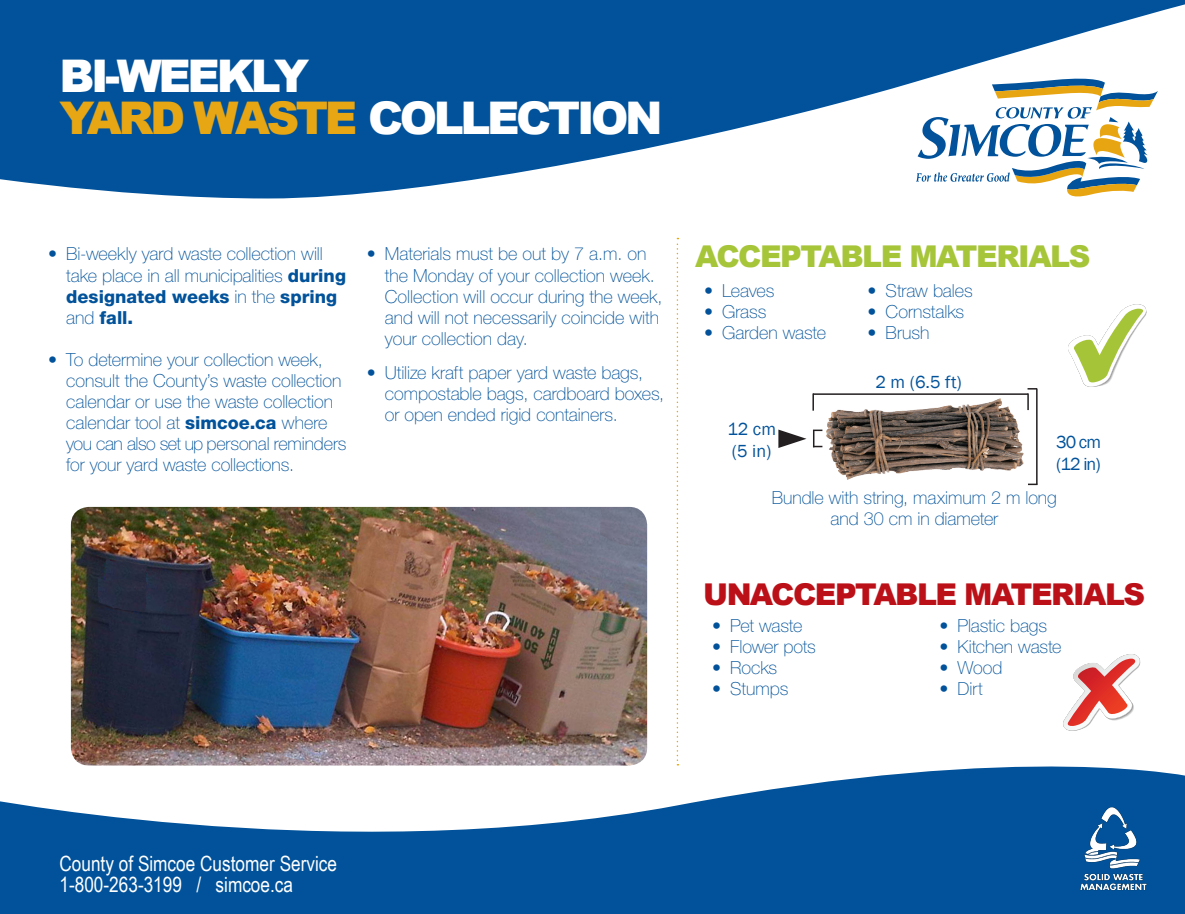
<style>
.page{position:relative;width:1185px;height:914px;background:#fff}
.page>*{position:absolute;margin:0;border:0;box-sizing:border-box;transform-origin:0 0}
.t1{font:900 45px/42px "Arial";letter-spacing:-.075em;color:#fff}
.t2{font:900 30px "Arial";letter-spacing:-.05em;color:#bb1018}
.t3{font:900 30px "Arial";letter-spacing:-.05em;color:#a6c539}
.t4{font:21px "Arial Narrow";color:#fff}
.Text__Maps{font:100 18px/21px "Helvetica Neue LT Std";color:#01529a}
.t5{font:18px/21.6px "Franklin Gothic";letter-spacing:-.025em;color:#01529a}
.s1{color:#e7a614}
.s2{font-weight:800}
</style>
<div class="page">
<svg style="left:0;top:739px;width:1185px;height:175px;fill:#01529a"></svg>
<svg style="left:0;top:0;width:1185px;height:198px;fill:#01529a"></svg>
<img style="left:71px;top:507px;width:576px;height:258px">
<svg style="left:676px;top:238px;width:2px;height:527px"></svg>
<img style="left:1076px;top:801px;width:78px;height:98px">
<img style="left:816px;top:398px;width:213px;height:82px">
<svg style="left:778px;top:429px;width:28px;height:19px"></svg>
<hr style="left:813px;top:393px;width:215px;height:2px;background:#231f20">
<svg style="left:812px;top:393px;width:2px;height:17px"></svg>
<svg style="left:813px;top:429px;width:9px;height:18px"></svg>
<svg style="left:1027px;top:388px;width:9px;height:22px"></svg>
<hr style="left:1036px;top:388px;width:1px;height:96px;background:#231f20">
<svg style="left:1028px;top:483px;width:9px;height:2px"></svg>
<svg style="left:1068px;top:304px;width:79px;height:83px"></svg>
<svg style="left:1063px;top:654px;width:77px;height:77px"></svg>
<svg style="left:1163px;top:884px;width:8px;height:30px"></svg>
<p class="t1" style="left:59px;top:53px;width:605px">BI-WEEKLY<br><span class="s1">YARD WASTE</span> COLLECTION</p>
<p class="Text__Maps" style="left:66px;top:243px;width:281px;text-indent:-18px">• Bi-weekly yard waste collection will take place in all municipalities <span class="s2">during designated weeks</span> in the <span class="s2">spring </span>and <span class="s2">fall.</span></p>
<p class="Text__Maps" style="left:66px;top:348px;width:282px;text-indent:-18px">• To determine your collection week, consult the County’s waste collection calendar or use the waste collection calendar tool at <span class="s2">simcoe.ca</span> where you can also set up personal reminders for your yard waste collections.</p>
<p class="Text__Maps" style="left:385px;top:243px;width:279px;text-indent:-18px">• Materials must be out by 7 a.m. on the Monday of your collection week.<br>Collection will occur during the week, and will not necessarily coincide with your collection day.</p>
<p class="Text__Maps" style="left:385px;top:362px;width:281px;text-indent:-18px">• Utilize kraft paper yard waste bags, compostable bags, cardboard boxes, or open ended rigid containers.</p>
<p class="t3" style="left:695px;top:234px;width:397px">ACCEPTABLE MATERIALS</p>
<p class="Text__Maps" style="left:704px;top:280px;width:72px">• Leaves</p>
<p class="Text__Maps" style="left:704px;top:301px;width:64px">• Grass</p>
<p class="Text__Maps" style="left:704px;top:322px;width:124px">• Garden waste</p>
<p class="Text__Maps" style="left:867px;top:280px;width:107px">• Straw bales</p>
<p class="Text__Maps" style="left:867px;top:301px;width:98px">• Cornstalks</p>
<p class="Text__Maps" style="left:867px;top:322px;width:63px">• Brush</p>
<p class="t5" style="left:727px;top:418px;width:50px">12 cm (5 in)</p>
<p class="t5" style="left:875px;top:371px;width:88px">2 m (6.5 ft)</p>
<p class="t5" style="left:1056px;top:431px;width:47px">30 cm (12 in)</p>
<p class="Text__Maps" style="left:771px;top:487px;width:287px;text-align:center">Bundle with string, maximum 2 m long and 30 cm in diameter</p>
<p class="t2" style="left:703px;top:572px;width:443px">UNACCEPTABLE MATERIALS</p>
<p class="Text__Maps" style="left:712px;top:614px;width:92px">• Pet waste</p>
<p class="Text__Maps" style="left:712px;top:635px;width:105px">• Flower pots</p>
<p class="Text__Maps" style="left:712px;top:656px;width:67px">• Rocks</p>
<p class="Text__Maps" style="left:712px;top:677px;width:78px">• Stumps</p>
<p class="Text__Maps" style="left:939px;top:614px;width:109px">• Plastic bags</p>
<p class="Text__Maps" style="left:939px;top:635px;width:123px">• Kitchen waste</p>
<p class="Text__Maps" style="left:939px;top:656px;width:64px">• Wood</p>
<p class="Text__Maps" style="left:939px;top:677px;width:45px">• Dirt</p>
<p class="t4" style="left:59px;top:848px;width:279px">County of Simcoe Customer Service</p>
<p class="t4" style="left:59px;top:869px;width:235px">1-800-263-3199 / simcoe.ca</p>
</div>
